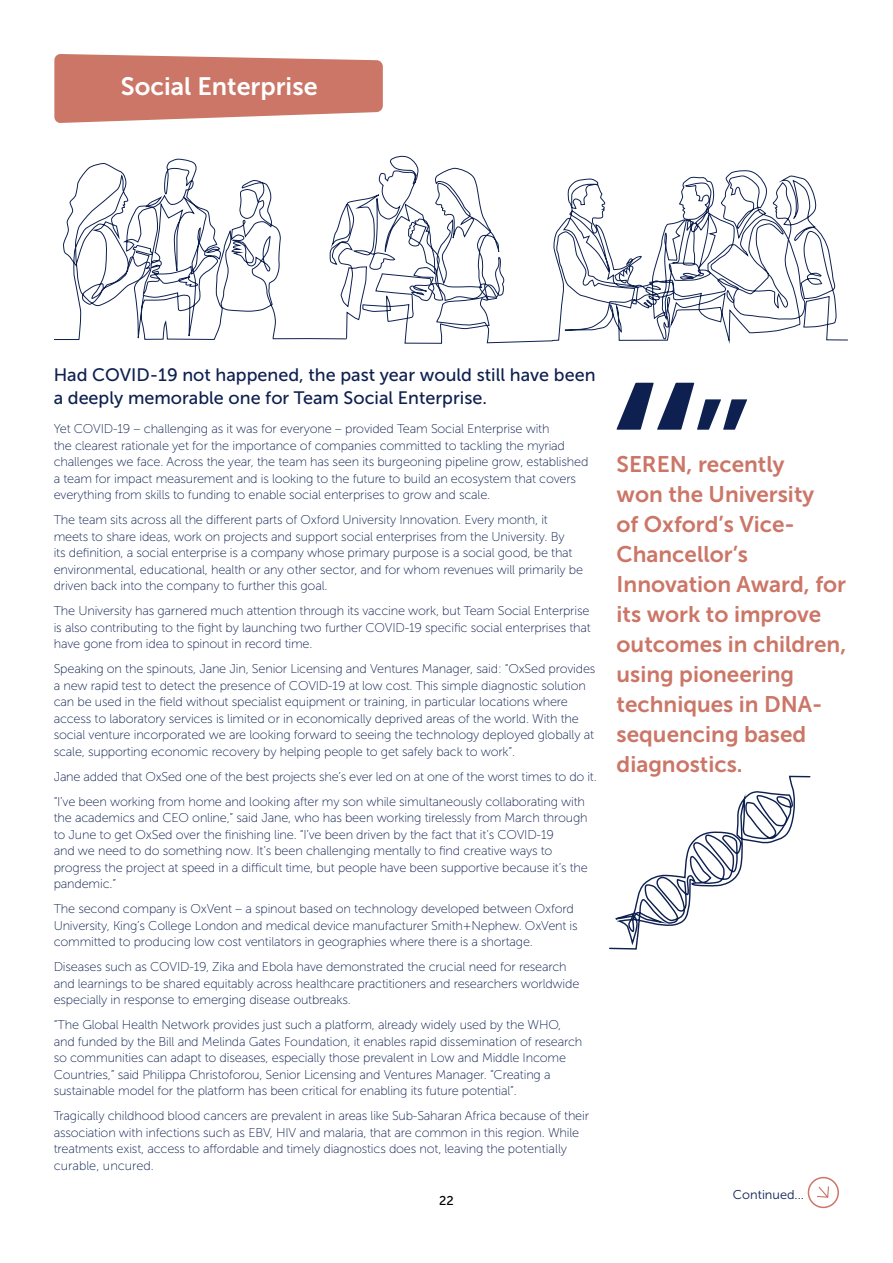
<style>
.page{position:relative;width:893px;height:1263px;background:#fff}
.page>*{position:absolute;margin:0;border:0;box-sizing:border-box;transform-origin:0 0}
.t1{font:25.05px "Museo Sans 700";color:#fff}
.t2{font:22.5px/30px "Museo Sans 700";color:#cb7667}
.t3{font:18px/22.5px "Museo Sans 500";color:#0e2050}
.t4{font:12.75px/16.5px "Museo Sans 100";letter-spacing:-.015em;color:#0e2050}
.t5{font:12.75px "Museo Sans 300";color:#0e2050}
.t6{font:12.75px "Museo Sans 500";color:#000}
</style>
<div class="page">
<svg style="left:54px;top:155px;width:498px;height:189px"></svg>
<svg style="left:552px;top:170px;width:296px;height:174px"></svg>
<svg style="left:54px;top:54px;width:329px;height:69px;background:#d1877a"></svg>
<svg style="left:817px;top:1186px;width:12px;height:12px"></svg>
<div style="left:808px;top:1177px;width:31px;height:31px;border:2px solid #cb7667;border-radius:50%"></div>
<svg style="left:616px;top:383px;width:131px;height:47px"></svg>
<svg style="left:609px;top:775px;width:202px;height:175px"></svg>
<h1 class="t1" style="left:121px;top:72px;width:198px">Social Enterprise</h1>
<h3 class="t3" style="left:54px;top:364px;width:543px">Had COVID-19 not happened, the past year would still have been a deeply memorable one for Team Social Enterprise.</h3>
<p class="t4" style="left:54px;top:421px;width:536px">Yet COVID-19 – challenging as it was for everyone – provided Team Social Enterprise with<br>the clearest rationale yet for the importance of companies committed to tackling the myriad challenges we face. Across the year, the team has seen its burgeoning pipeline grow, established a team for impact measurement and is looking to the future to build an ecosystem that covers everything from skills to funding to enable social enterprises to grow and scale.</p>
<p class="t4" style="left:54px;top:512px;width:531px">The team sits across all the different parts of Oxford University Innovation. Every month, it meets to share ideas, work on projects and support social enterprises from the University. By<br>its definition, a social enterprise is a company whose primary purpose is a social good, be that environmental, educational, health or any other sector, and for whom revenues will primarily be driven back into the company to further this goal.</p>
<p class="t4" style="left:54px;top:603px;width:539px;text-align:justify">The University has garnered much attention through its vaccine work, but Team Social Enterprise is also contributing to the fight by launching two further COVID-19 specific social enterprises that have gone from idea to spinout in record time.</p>
<p class="t4" style="left:54px;top:661px;width:543px">Speaking on the spinouts, Jane Jin, Senior Licensing and Ventures Manager, said: “OxSed provides a new rapid test to detect the presence of COVID-19 at low cost. This simple diagnostic solution can be used in the field without specialist equipment or training, in particular locations where access to laboratory services is limited or in economically deprived areas of the world. With the social venture incorporated we are looking forward to seeing the technology deployed globally at scale, supporting economic recovery by helping people to get safely back to work”.</p>
<p class="t4" style="left:54px;top:764px;width:544px;line-height:25px">Jane added that OxSed one of the best projects she’s ever led on at one of the worst times to do it. “I’ve been working from home and looking after my son while simultaneously collaborating with</p>
<p class="t4" style="left:54px;top:810px;width:536px">the academics and CEO online,” said Jane, who has been working tirelessly from March through to June to get OxSed over the finishing line. “I’ve been driven by the fact that it’s COVID-19<br>and we need to do something now. It’s been challenging mentally to find creative ways to progress the project at speed in a difficult time, but people have been supportive because it’s the pandemic.”</p>
<p class="t4" style="left:54px;top:901px;width:526px">The second company is OxVent – a spinout based on technology developed between Oxford<br>University, King’s College London and medical device manufacturer Smith+Nephew. OxVent is committed to producing low cost ventilators in geographies where there is a shortage.</p>
<p class="t4" style="left:54px;top:959px;width:527px">Diseases such as COVID-19, Zika and Ebola have demonstrated the crucial need for research and learnings to be shared equitably across healthcare practitioners and researchers worldwide especially in response to emerging disease outbreaks.</p>
<p class="t4" style="left:54px;top:1017px;width:530px">“The Global Health Network provides just such a platform, already widely used by the WHO, and funded by the Bill and Melinda Gates Foundation, it enables rapid dissemination of research so communities can adapt to diseases, especially those prevalent in Low and Middle Income Countries,” said Philippa Christoforou, Senior Licensing and Ventures Manager. “Creating a sustainable model for the platform has been critical for enabling its future potential”.</p>
<p class="t4" style="left:54px;top:1108px;width:537px">Tragically childhood blood cancers are prevalent in areas like Sub-Saharan Africa because of their association with infections such as EBV, HIV and malaria, that are common in this region. While treatments exist, access to affordable and timely diagnostics does not, leaving the potentially curable, uncured.</p>
<p class="t6" style="left:439px;top:1193px;width:16px">22</p>
<h2 class="t2" style="left:617px;top:449px;width:231px">SEREN, recently<br>won the University<br>of Oxford’s Vice-<br>Chancellor’s<br>Innovation Award, for its work to improve outcomes in children, using pioneering techniques in DNA&shy;sequencing based diagnostics.</h2>
<p class="t5" style="left:733px;top:1188px;width:73px">Continued...</p>
</div>
